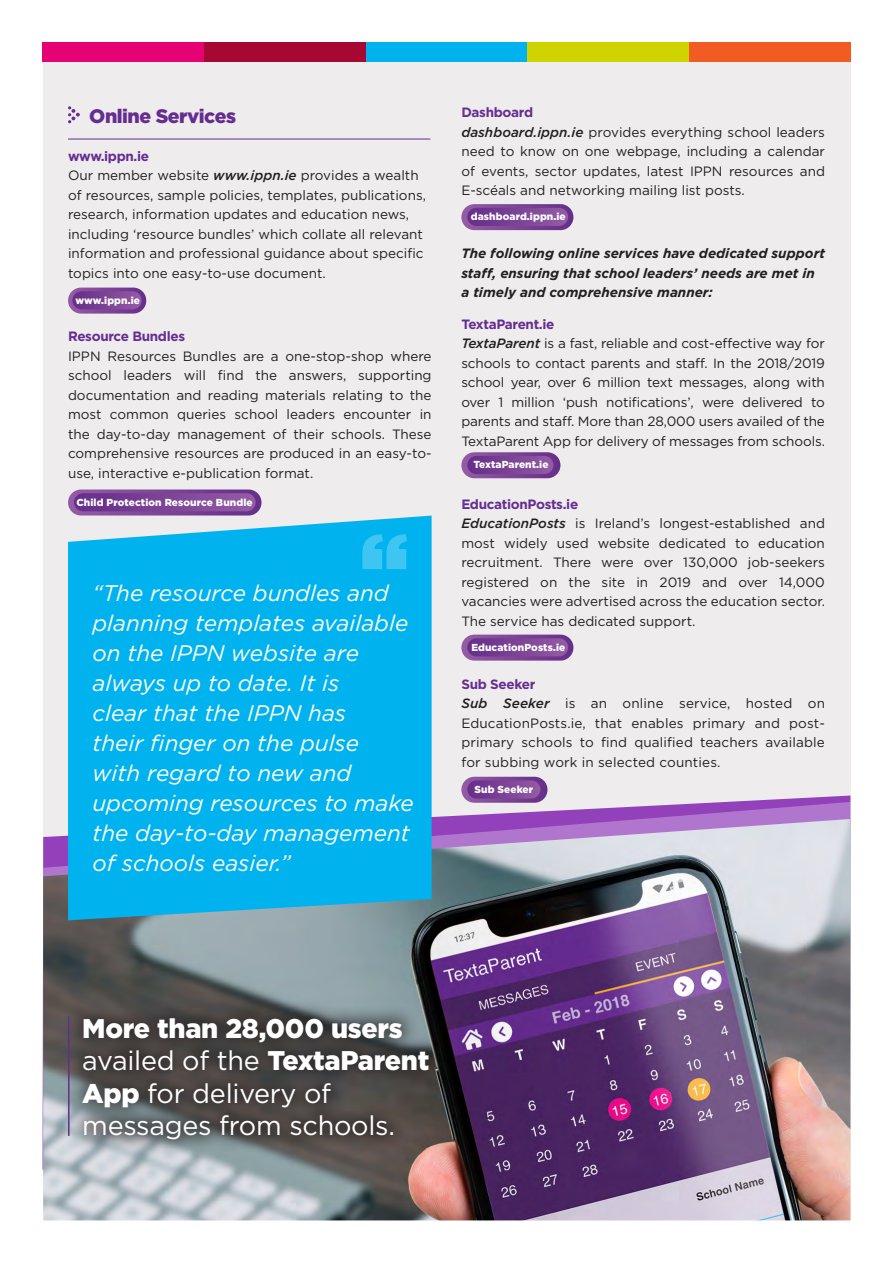
<style>
.page{position:relative;width:893px;height:1263px;background:#fff}
.page>*{position:absolute;margin:0;border:0;box-sizing:border-box;transform-origin:0 0}
.t1{font:900 87px "Gotham";color:#fff}
.t2{font:27px/32.4px "Gotham";letter-spacing:-.01em;color:#fff}
.t3{font:italic 22.5px/30px "Gotham";color:#fff}
.Heading_4{font:900 19.5px "Gotham";letter-spacing:-.025em;color:#652d91}
.t4{font:13.5px/19.5px "Gotham";color:#231f20;text-align:justify}
.t5{font:italic 700 13.5px/19.5px "Gotham";color:#231f20}
.Heading_3{font:700 13.5px "Gotham";letter-spacing:-.025em;color:#652d91}
.t6{font:900 10.2px "Gotham";letter-spacing:.01em;color:#fff}
.s1{font-weight:500;font-style:italic}
.s2{font-weight:900}
</style>
<div class="page">
<div style="left:43px;top:43px;width:807px;height:1177px;background:#eeecec"></div>
<svg style="left:68px;top:106px;width:12px;height:17px"></svg>
<hr style="left:68px;top:139px;width:362px;height:1px;background:#652d91">
<div style="left:689px;top:43px;width:161px;height:19px;background:#f25b21"></div>
<div style="left:527px;top:43px;width:162px;height:19px;background:#cfd400"></div>
<div style="left:366px;top:43px;width:161px;height:19px;background:#00b3ee"></div>
<div style="left:204px;top:43px;width:162px;height:19px;background:#a60733"></div>
<div style="left:43px;top:43px;width:161px;height:19px;background:#e60275"></div>
<svg style="left:432px;top:802px;width:418px;height:17px"></svg>
<img style="left:43px;top:819px;width:807px;height:401px">
<svg style="left:461px;top:452px;width:99px;height:26px"></svg>
<div style="left:467px;top:456px;width:86px;height:18px;background:linear-gradient(to right,#652d89,#935aa3);border-radius:9px"></div>
<div style="left:461px;top:635px;width:112px;height:26px;background:linear-gradient(to right,#965ea5,#672e89);border-radius:13px"></div>
<div style="left:467px;top:638px;width:101px;height:18px;background:linear-gradient(to right,#652d89,#945ba4);border-radius:9px"></div>
<div style="left:461px;top:204px;width:112px;height:26px;background:linear-gradient(to right,#965da5,#662e89);border-radius:13px"></div>
<div style="left:467px;top:208px;width:101px;height:18px;background:linear-gradient(to right,#652d89,#945aa4);border-radius:9px"></div>
<div style="left:68px;top:489px;width:194px;height:26px;background:linear-gradient(to right,#9056a2,#6b338c);border-radius:13px"></div>
<div style="left:74px;top:493px;width:182px;height:18px;background:linear-gradient(to right,#652d89,#945ba4);border-radius:9px"></div>
<svg style="left:68px;top:288px;width:78px;height:26px"></svg>
<div style="left:72px;top:291px;width:70px;height:18px;background:linear-gradient(to right,#662d89,#9259a3);border-radius:9px"></div>
<svg style="left:461px;top:777px;width:86px;height:26px"></svg>
<div style="left:467px;top:780px;width:73px;height:18px;background:linear-gradient(to right,#652d89,#935ba4);border-radius:9px"></div>
<div style="left:65px;top:1000px;width:381px;height:157px;background:#231f20;opacity:.75"></div>
<hr style="left:68px;top:1016px;width:2px;height:120px;background:#652d91">
<div style="left:68px;top:516px;width:364px;height:404px;background:#00b3ee"></div>
<p class="Heading_4" style="left:89px;top:103px;width:148px">Online Services</p>
<p class="Heading_3" style="left:68px;top:147px;width:83px">www.ippn.ie</p>
<p class="t4" style="left:68px;top:165px;width:359px;text-align:left">Our member website <span class="s1">www.ippn.ie</span> provides a wealth of resources, sample policies, templates, publications, research, information updates and education news, including ‘resource bundles’ which collate all relevant information and professional guidance about specific topics into one easy-to-use document.</p>
<p class="t6" style="left:76px;top:293px;width:66px">www.ippn.ie</p>
<p class="Heading_3" style="left:68px;top:328px;width:119px">Resource Bundles</p>
<p class="t4" style="left:68px;top:346px;width:365px">IPPN Resources Bundles are a one-stop-shop where school leaders will find the answers, supporting documentation and reading materials relating to the most common queries school leaders encounter in the day-to-day management of their schools. These comprehensive resources are produced in an easy-to&shy;use, interactive e-publication format.</p>
<p class="t6" style="left:76px;top:495px;width:178px">Child Protection Resource Bundle</p>
<h1 class="t1" style="left:360px;top:502px;width:50px">“</h1>
<p class="t3" style="left:92px;top:577px;width:323px">“The resource bundles and planning templates available on the IPPN website are always up to date. It is<br>clear that the IPPN has<br>their finger on the pulse<br>with regard to new and upcoming resources to make the day-to-day management of schools easier.”</p>
<p class="Heading_3" style="left:461px;top:103px;width:73px">Dashboard</p>
<p class="t4" style="left:461px;top:122px;width:365px"><span class="s1">dashboard.ippn.ie</span> provides everything school leaders need to know on one webpage, including a calendar of events, sector updates, latest IPPN resources and E-scéals and networking mailing list posts.</p>
<p class="t6" style="left:471px;top:209px;width:96px">dashboard.ippn.ie</p>
<p class="t5" style="left:461px;top:243px;width:365px">The following online services have dedicated support staff, ensuring that school leaders’ needs are met in a timely and comprehensive manner:</p>
<p class="Heading_3" style="left:461px;top:315px;width:95px">TextaParent.ie</p>
<p class="t4" style="left:461px;top:333px;width:365px"><span class="s1">TextaParent</span> is a fast, reliable and cost-effective way for schools to contact parents and staff. In the 2018/2019 school year, over 6 million text messages, along with over 1 million ‘push notifications’, were delivered to parents and staff. More than 28,000 users availed of the TextaParent App for delivery of messages from schools.</p>
<p class="t6" style="left:473px;top:458px;width:77px">TextaParent.ie</p>
<p class="Heading_3" style="left:461px;top:495px;width:118px">EducationPosts.ie</p>
<p class="t4" style="left:461px;top:513px;width:365px"><span class="s1">EducationPosts</span> is Ireland’s longest-established and most widely used website dedicated to education recruitment. There were over 130,000 job-seekers registered on the site in 2019 and over 14,000 vacancies were advertised across the education sector.<br>The service has dedicated support.</p>
<p class="t6" style="left:471px;top:640px;width:95px">EducationPosts.ie</p>
<p class="Heading_3" style="left:461px;top:675px;width:75px">Sub Seeker</p>
<p class="t4" style="left:461px;top:693px;width:365px"><span class="s1">Sub Seeker</span> is an online service, hosted on EducationPosts.ie, that enables primary and post&shy;primary schools to find qualified teachers available for subbing work in selected counties.</p>
<p class="t6" style="left:474px;top:782px;width:60px">Sub Seeker</p>
<p class="t2" style="left:82px;top:1011px;width:349px"><span class="s2">More than 28,000 users </span>availed of the <span class="s2">TextaParent<br>App</span> for delivery of messages from schools.</p>
</div>
